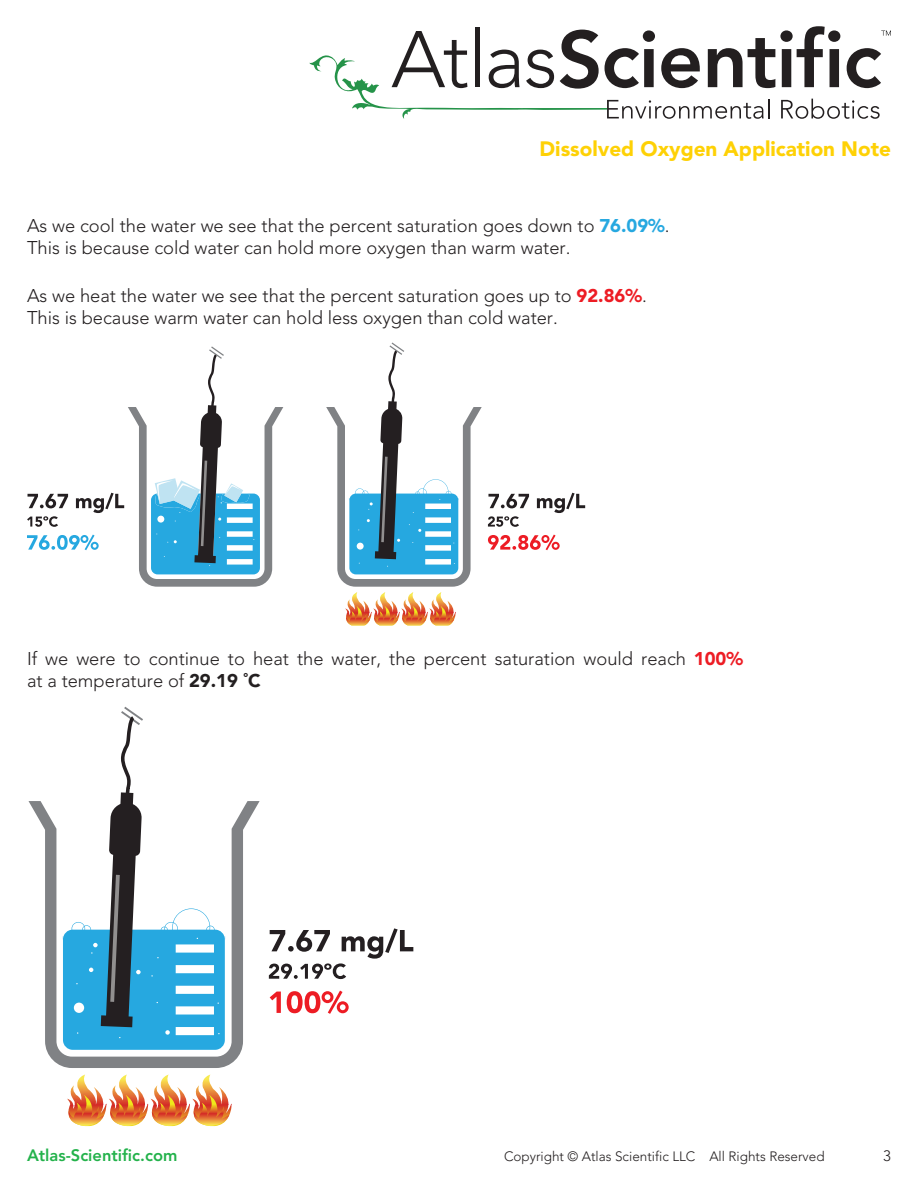
<style>
.page{position:relative;width:918px;height:1188px;background:#fff}
.page>*{position:absolute;margin:0;border:0;box-sizing:border-box;transform-origin:0 0}
.t1{font:900 20.7px "Avenir";color:#fed105}
.t2{font:300 18.3px/22px "Avenir";color:#231f20}
.t3{font:800 16.5px "Avenir";color:#23b24b}
.t4{font:300 15px "Avenir";color:#231f20}
.t5{font:300 13.5px "Avenir";color:#231f20}
.s1{font-weight:900;color:#26a8e0}
.s2{font-weight:900;color:#ed1c24}
.s3{font-weight:900}
</style>
<div class="page">
<svg style="left:309px;top:26px;width:582px;height:93px"></svg>
<svg style="left:488px;top:494px;width:41px;height:14px"></svg>
<svg style="left:537px;top:493px;width:48px;height:20px"></svg>
<svg style="left:488px;top:516px;width:31px;height:11px"></svg>
<svg style="left:27px;top:346px;width:256px;height:241px"></svg>
<svg style="left:488px;top:535px;width:72px;height:15px"></svg>
<svg style="left:326px;top:342px;width:156px;height:283px"></svg>
<svg style="left:269px;top:928px;width:144px;height:51px"></svg>
<svg style="left:29px;top:801px;width:231px;height:267px"></svg>
<svg style="left:63px;top:707px;width:162px;height:343px"></svg>
<svg style="left:270px;top:992px;width:11px;height:21px"></svg>
<svg style="left:287px;top:991px;width:62px;height:23px"></svg>
<svg style="left:67px;top:1075px;width:165px;height:51px"></svg>
<p class="t1" style="left:540px;top:136px;width:353px">Dissolved Oxygen Application Note</p>
<p class="t2" style="left:27px;top:215px;width:644px">As we cool the water we see that the percent saturation goes down to <span class="s1">76.09%</span>.<br>This is because cold water can hold more oxygen than warm water.</p>
<p class="t2" style="left:27px;top:285px;width:621px">As we heat the water we see that the percent saturation goes up to <span class="s2">92.86%</span>.<br>This is because warm water can hold less oxygen than cold water.</p>
<p class="t2" style="left:27px;top:647px;width:718px">If we were to continue to heat the water, the percent saturation would reach <span class="s2">100% </span>at a temperature of <span class="s3">29.19 ˚C</span></p>
<p class="t3" style="left:27px;top:1145px;width:152px">Atlas-Scientific.com</p>
<p class="t5" style="left:504px;top:1148px;width:322px">Copyright © Atlas Scientific LLC All Rights Reserved</p>
<p class="t4" style="left:883px;top:1147px;width:9px">3</p>
</div>
